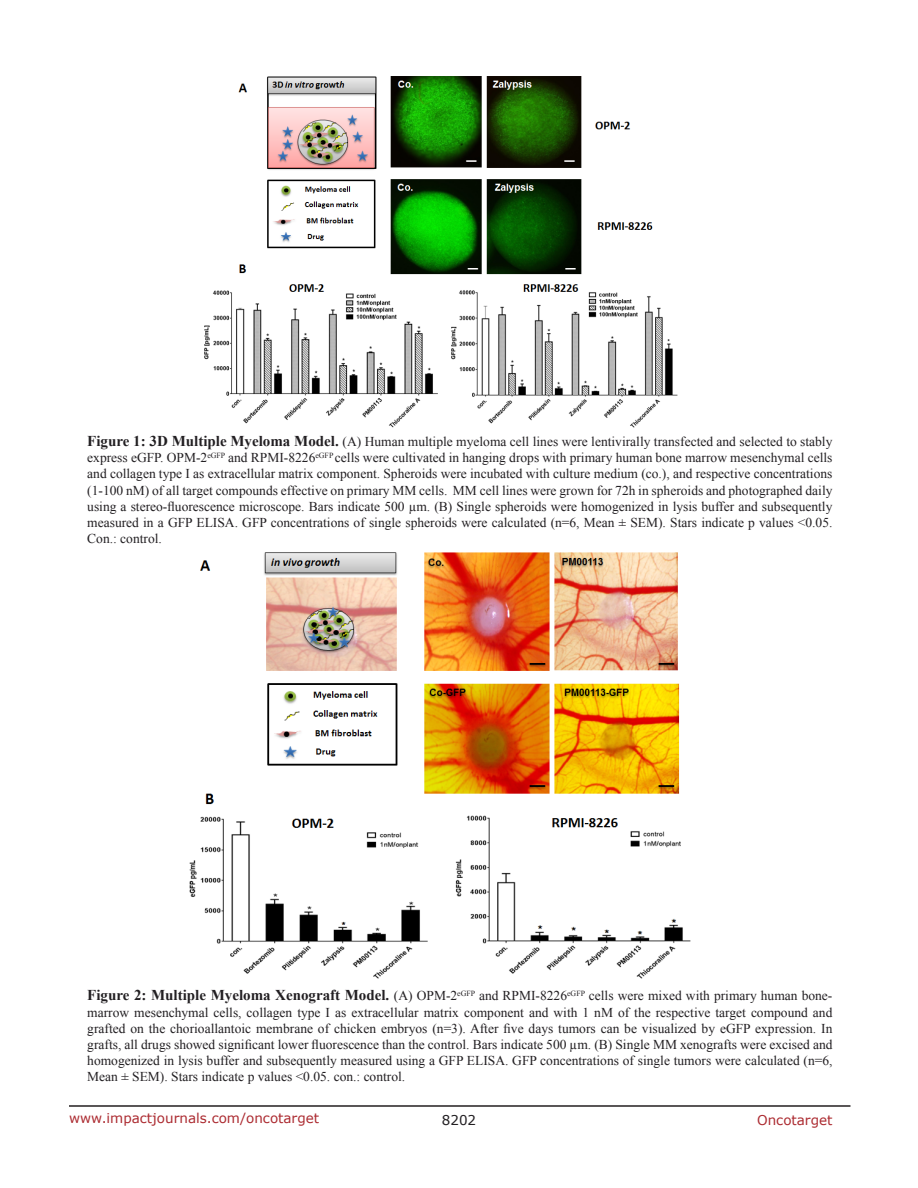
<style>
.page{position:relative;width:918px;height:1188px;background:#fff}
.page>*{position:absolute;margin:0;border:0;box-sizing:border-box;transform-origin:0 0}
.FigureText{font:13.5px/16.2px "Times New Roman";color:#221f22;text-align:justify}
.t1{font:13.5px "Verdana";color:#ac2b31}
.t2{font:13.5px "Verdana";color:#221f22}
.s1{font-weight:700;font-size:15px}
</style>
<div class="page">
<hr style="left:69px;top:1105px;width:781px;height:2px;background:#231f20">
<img style="left:189px;top:552px;width:502px;height:427px">
<img style="left:204px;top:76px;width:474px;height:352px">
<p class="FigureText" style="left:87px;top:433px;width:747px"><span class="s1">Figure 1: 3D Multiple Myeloma Model.</span> (A) Human multiple myeloma cell lines were lentivirally transfected and selected to stably express eGFP. OPM-2<sup>eGFP</sup> and RPMI-8226<sup>eGFP</sup> cells were cultivated in hanging drops with primary human bone marrow mesenchymal cells and collagen type I as extracellular matrix component. Spheroids were incubated with culture medium (co.), and respective concentrations (1-100 nM) of all target compounds effective on primary MM cells. MM cell lines were grown for 72h in spheroids and photographed daily using a stereo-fluorescence microscope. Bars indicate 500 µm. (B) Single spheroids were homogenized in lysis buffer and subsequently measured in a GFP ELISA. GFP concentrations of single spheroids were calculated (n=6, Mean ± SEM). Stars indicate p values &lt;0.05.<br>Con.: control.</p>
<p class="FigureText" style="left:87px;top:988px;width:747px"><span class="s1">Figure 2: Multiple Myeloma Xenograft Model.</span> (A) OPM-2<sup>eGFP</sup> and RPMI-8226<sup>eGFP</sup> cells were mixed with primary human bone&shy;marrow mesenchymal cells, collagen type I as extracellular matrix component and with 1 nM of the respective target compound and grafted on the chorioallantoic membrane of chicken embryos (n=3). After five days tumors can be visualized by eGFP expression. In grafts, all drugs showed significant lower fluorescence than the control. Bars indicate 500 µm. (B) Single MM xenografts were excised and homogenized in lysis buffer and subsequently measured using a GFP ELISA. GFP concentrations of single tumors were calculated (n=6, Mean ± SEM). Stars indicate p values &lt;0.05. con.: control.</p>
<p class="t1" style="left:69px;top:1109px;width:252px">www.impactjournals.com/oncotarget</p>
<p class="t2" style="left:442px;top:1111px;width:36px">8202</p>
<p class="t1" style="left:757px;top:1111px;width:77px">Oncotarget</p>
</div>
